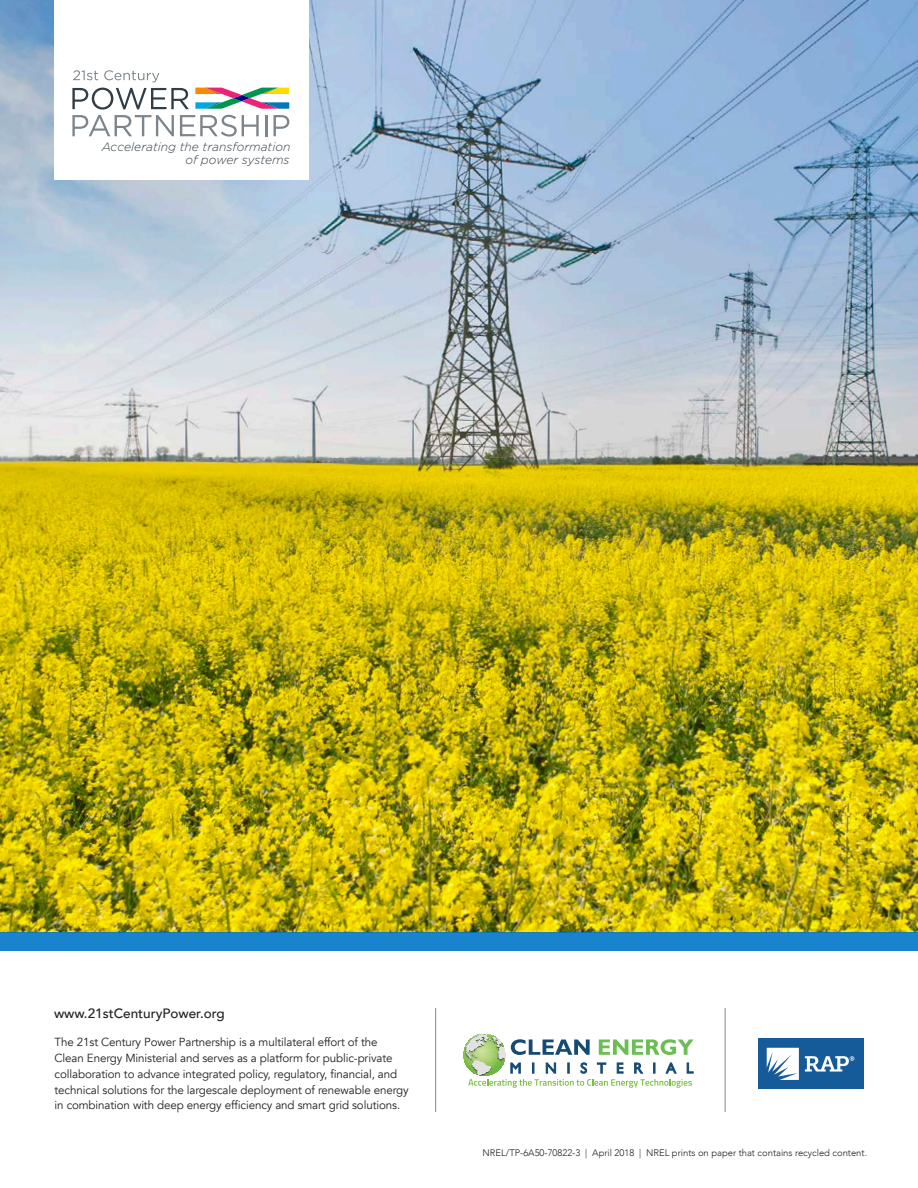
<style>
.page{position:relative;width:918px;height:1188px;background:#fff}
.page>*{position:absolute;margin:0;border:0;box-sizing:border-box;transform-origin:0 0}
.t1{font:500 13.5px "Avenir";color:#231f20}
.t2{font:italic 300 12.15px/13px "Gotham";color:#313e48;text-align:right}
.t3{font:11.7px/15.8px "Avenir";letter-spacing:-.01em;color:#231f20}
.t4{font:300 9.45px "Avenir";color:#231f20}
</style>
<div class="page">
<img style="left:0;top:0;width:918px;height:932px">
<img style="left:464px;top:1047px;width:41px;height:21px">
<img style="left:465px;top:1044px;width:38px;height:3px">
<img style="left:467px;top:1042px;width:35px;height:3px">
<img style="left:468px;top:1040px;width:32px;height:2px">
<svg style="left:470px;top:1034px;width:29px;height:7px"></svg>
<svg style="left:511px;top:1039px;width:79px;height:16px"></svg>
<svg style="left:599px;top:1039px;width:95px;height:16px"></svg>
<svg style="left:468px;top:1063px;width:225px;height:25px"></svg>
<div style="left:54px;top:0;width:255px;height:179px;background:#fff"></div>
<svg style="left:73px;top:70px;width:25px;height:10px"></svg>
<svg style="left:104px;top:70px;width:55px;height:12px"></svg>
<svg style="left:72px;top:88px;width:217px;height:49px"></svg>
<div style="left:0;top:932px;width:918px;height:18px;background:#1a83cd"></div>
<div style="left:758px;top:1039px;width:105px;height:50px;background:#165b99"></div>
<svg style="left:767px;top:1048px;width:32px;height:32px"></svg>
<svg style="left:805px;top:1056px;width:49px;height:16px"></svg>
<hr style="left:435px;top:1008px;width:1px;height:104px;background:#86888b">
<hr style="left:725px;top:1008px;width:1px;height:104px;background:#86888b">
<p class="t2" style="left:102px;top:140px;width:190px">Accelerating the transformation of power systems</p>
<p class="t1" style="left:54px;top:1002px;width:172px">www.21stCenturyPower.org</p>
<p class="t3" style="left:55px;top:1035px;width:356px">The 21st Century Power Partnership is a multilateral effort of the Clean Energy Ministerial and serves as a platform for public-private collaboration to advance integrated policy, regulatory, financial, and technical solutions for the largescale deployment of renewable energy in combination with deep energy efficiency and smart grid solutions.</p>
<p class="t4" style="left:483px;top:1147px;width:386px">NREL/TP-6A50-70822-3 | April 2018 | NREL prints on paper that contains recycled content.</p>
</div>
